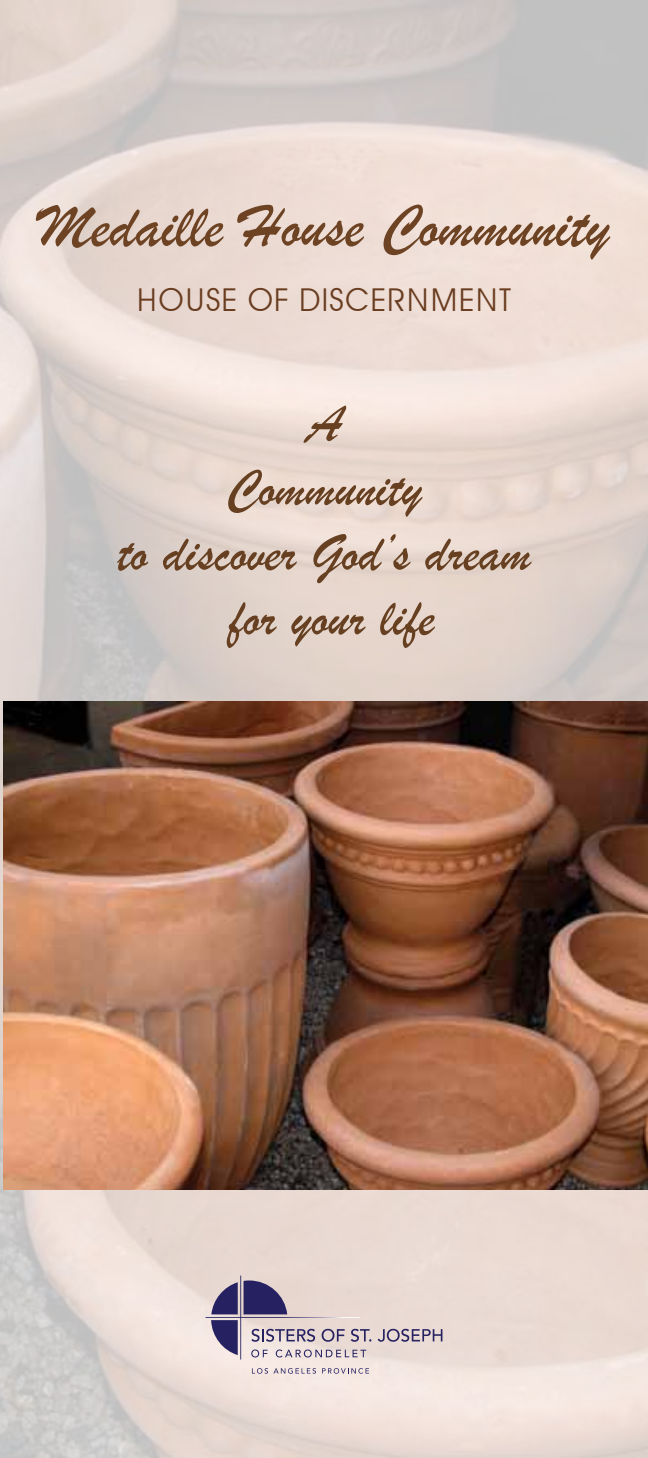
<style>
.page{position:relative;width:648px;height:1458px;background:#fff}
.page>*{position:absolute;margin:0;border:0;box-sizing:border-box;transform-origin:0 0}
.t1{font:63px "Brush Script";color:#6e4323}
.t2{font:54px/64.8px "Brush Script";color:#674021;text-align:center}
.t3{font:31.5px "Avant Garde";color:#6a3d20}
</style>
<div class="page">
<img style="left:0;top:0;width:648px;height:1458px">
<img style="left:3px;top:701px;width:645px;height:488px">
<svg style="left:378px;top:1329px;width:64px;height:13px"></svg>
<svg style="left:206px;top:1275px;width:165px;height:85px"></svg>
<svg style="left:252px;top:1368px;width:64px;height:6px"></svg>
<svg style="left:322px;top:1368px;width:47px;height:6px"></svg>
<p class="t1" style="left:39px;top:188px;width:572px">Medaille House Community</p>
<p class="t3" style="left:136px;top:280px;width:377px">HOUSE OF DISCERNMENT</p>
<p class="t2" style="left:117px;top:392px;width:415px">A<br>Community<br>to discover God’s dream for your life</p>
</div>
